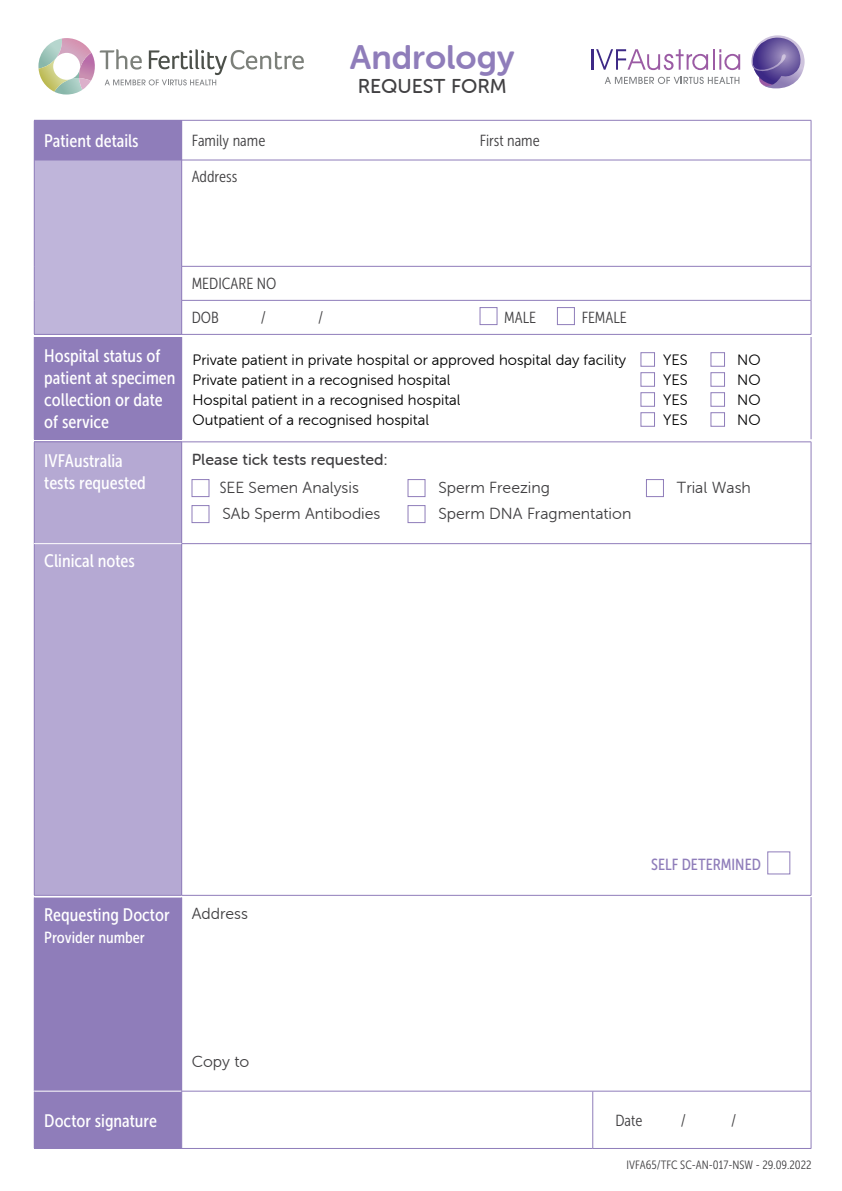
<style>
.page{position:relative;width:842px;height:1191px;background:#fff}
.page>*{position:absolute;margin:0;border:0;box-sizing:border-box;transform-origin:0 0}
.t1{font:34px "Museo Sans Rounded 700";color:#8f7dba}
.t2{font:20px "Museo Sans Rounded 500";color:#414042}
.t3{font:18px/22px "Museo Sans Cond 500";color:#fff}
.t4{font:16px "Museo Sans Rounded 300";color:#414042}
.t5{font:16px/33.6px "Museo Sans Cond 300";color:#414042}
.t6{font:16px "Museo Sans Rounded 500";color:#414042}
.t7{font:16px "Museo Sans Cond 500";color:#fff}
.t8{font:16px "Museo Sans Cond 500";color:#8f7dba}
.t9{font:15px "Museo Sans Rounded 300";color:#000}
.t10{font:12px "Museo Sans Cond 300";color:#414042}
.s1{font-family:"Museo Sans Cond 300"}
</style>
<div class="page">
<div style="left:34px;top:897px;width:148px;height:193px;background:#8f7dba"></div>
<hr style="left:811px;top:897px;width:1px;height:193px;background:#8f7dba">
<div style="left:34px;top:1091px;width:148px;height:57px;background:#8f7dba"></div>
<svg style="left:182px;top:1091px;width:629px;height:57px"></svg>
<hr style="left:181px;top:1090px;width:412px;height:1px;background:#8f7dba">
<hr style="left:593px;top:1090px;width:218px;height:1px;background:#8f7dba">
<hr style="left:592px;top:1091px;width:1px;height:57px;background:#8f7dba">
<hr style="left:811px;top:1091px;width:1px;height:57px;background:#8f7dba">
<hr style="left:182px;top:1148px;width:411px;height:1px;background:#8f7dba">
<hr style="left:593px;top:1148px;width:218px;height:1px;background:#8f7dba">
<hr style="left:34px;top:1148px;width:148px;height:1px;background:#8f7dba">
<div style="left:34px;top:120px;width:148px;height:40px;background:#8f7dba"></div>
<div style="left:34px;top:160px;width:148px;height:174px;background:#bfb5da"></div>
<hr style="left:182px;top:120px;width:629px;height:1px;background:#8f7dba">
<hr style="left:811px;top:121px;width:1px;height:39px;background:#8f7dba">
<hr style="left:34px;top:160px;width:1px;height:106px;background:#8f7dba">
<hr style="left:34px;top:266px;width:1px;height:34px;background:#8f7dba">
<hr style="left:34px;top:300px;width:1px;height:34px;background:#8f7dba">
<hr style="left:35px;top:160px;width:146px;height:1px;background:#8f7dba">
<hr style="left:181px;top:160px;width:1px;height:106px;background:#8f7dba">
<hr style="left:182px;top:160px;width:629px;height:1px;background:#8f7dba">
<hr style="left:811px;top:160px;width:1px;height:106px;background:#8f7dba">
<hr style="left:181px;top:266px;width:1px;height:34px;background:#8f7dba">
<hr style="left:182px;top:266px;width:629px;height:1px;background:#8f7dba">
<hr style="left:811px;top:266px;width:1px;height:34px;background:#8f7dba">
<hr style="left:34px;top:334px;width:148px;height:1px;background:#8f7dba">
<hr style="left:181px;top:300px;width:1px;height:34px;background:#8f7dba">
<hr style="left:182px;top:300px;width:629px;height:1px;background:#8f7dba">
<hr style="left:811px;top:300px;width:1px;height:34px;background:#8f7dba">
<hr style="left:182px;top:334px;width:629px;height:1px;background:#8f7dba">
<div style="left:480px;top:307px;width:17px;height:18px;border:1px solid #8f7dba"></div>
<div style="left:557px;top:307px;width:18px;height:18px;border:1px solid #8f7dba"></div>
<div style="left:34px;top:442px;width:148px;height:102px;background:#b5a9d3"></div>
<hr style="left:34px;top:441px;width:148px;height:1px;background:#8f7dba">
<hr style="left:34px;top:442px;width:1px;height:102px;background:#8f7dba">
<hr style="left:182px;top:441px;width:629px;height:1px;background:#8f7dba">
<hr style="left:181px;top:442px;width:1px;height:102px;background:#8f7dba">
<hr style="left:811px;top:442px;width:1px;height:102px;background:#8f7dba">
<div style="left:192px;top:479px;width:17px;height:18px;border:1px solid #8f7dba"></div>
<div style="left:408px;top:479px;width:17px;height:18px;border:1px solid #8f7dba"></div>
<div style="left:646px;top:479px;width:18px;height:18px;border:1px solid #8f7dba"></div>
<div style="left:192px;top:505px;width:17px;height:18px;border:1px solid #8f7dba"></div>
<div style="left:408px;top:505px;width:17px;height:18px;border:1px solid #8f7dba"></div>
<div style="left:34px;top:543px;width:148px;height:352px;background:#b5a9d3"></div>
<hr style="left:181px;top:543px;width:630px;height:1px;background:#8f7dba">
<hr style="left:811px;top:544px;width:1px;height:351px;background:#8f7dba">
<hr style="left:182px;top:895px;width:629px;height:1px;background:#8f7dba">
<hr style="left:34px;top:543px;width:147px;height:1px;background:#fff">
<hr style="left:34px;top:544px;width:1px;height:351px;background:#8f7dba">
<hr style="left:181px;top:544px;width:1px;height:351px;background:#8f7dba">
<hr style="left:34px;top:895px;width:148px;height:1px;background:#8f7dba">
<div style="left:767px;top:851px;width:23px;height:23px;border:1px solid #8f7dba"></div>
<div style="left:34px;top:337px;width:148px;height:102px;background:#8f7dba"></div>
<hr style="left:811px;top:337px;width:1px;height:102px;background:#8f7dba">
<div style="left:641px;top:352px;width:14px;height:14px;border:1px solid #8f7dba"></div>
<div style="left:711px;top:352px;width:14px;height:14px;border:1px solid #8f7dba"></div>
<div style="left:641px;top:372px;width:14px;height:14px;border:1px solid #8f7dba"></div>
<div style="left:711px;top:372px;width:14px;height:14px;border:1px solid #8f7dba"></div>
<div style="left:641px;top:392px;width:14px;height:14px;border:1px solid #8f7dba"></div>
<div style="left:711px;top:392px;width:14px;height:14px;border:1px solid #8f7dba"></div>
<div style="left:641px;top:412px;width:14px;height:14px;border:1px solid #8f7dba"></div>
<div style="left:711px;top:412px;width:14px;height:14px;border:1px solid #8f7dba"></div>
<svg style="left:751px;top:35px;width:54px;height:54px"></svg>
<hr style="left:591px;top:49px;width:2px;height:21px;background:#3d2986">
<svg style="left:596px;top:49px;width:112px;height:21px"></svg>
<hr style="left:713px;top:49px;width:2px;height:21px;background:#9b5ba4">
<svg style="left:719px;top:49px;width:21px;height:21px"></svg>
<svg style="left:605px;top:77px;width:134px;height:7px"></svg>
<svg style="left:38px;top:38px;width:266px;height:56px"></svg>
<h1 class="t1" style="left:350px;top:38px;width:166px">Andrology</h1>
<h2 class="t2" style="left:358px;top:75px;width:150px">REQUEST FORM</h2>
<p class="t3" style="left:44px;top:130px;width:96px">Patient details</p>
<p class="t5" style="left:192px;top:124px;width:75px">Family name</p>
<p class="t5" style="left:480px;top:124px;width:61px">First name</p>
<p class="t5" style="left:192px;top:160px;width:47px">Address</p>
<p class="t5" style="left:192px;top:267px;width:86px">MEDICARE NO<br>DOB</p>
<p class="t5" style="left:261px;top:301px;width:7px">/</p>
<p class="t5" style="left:318px;top:301px;width:7px">/</p>
<p class="t5" style="left:504px;top:301px;width:33px">MALE</p>
<p class="t5" style="left:582px;top:301px;width:47px">FEMALE</p>
<p class="t3" style="left:44px;top:345px;width:133px">Hospital status of patient at specimen collection or date of service</p>
<p class="t9" style="left:193px;top:351px;width:435px">Private patient in private hospital or approved hospital day facility</p>
<p class="t9" style="left:663px;top:351px;width:26px">YES</p>
<p class="t9" style="left:737px;top:351px;width:25px">NO</p>
<p class="t9" style="left:193px;top:371px;width:259px">Private patient in a recognised hospital</p>
<p class="t9" style="left:663px;top:371px;width:26px">YES</p>
<p class="t9" style="left:737px;top:371px;width:25px">NO</p>
<p class="t9" style="left:193px;top:391px;width:269px">Hospital patient in a recognised hospital</p>
<p class="t9" style="left:663px;top:391px;width:26px">YES</p>
<p class="t9" style="left:737px;top:391px;width:25px">NO</p>
<p class="t9" style="left:193px;top:411px;width:238px">Outpatient of a recognised hospital</p>
<p class="t9" style="left:663px;top:411px;width:26px">YES</p>
<p class="t9" style="left:737px;top:411px;width:25px">NO</p>
<p class="t3" style="left:44px;top:449px;width:103px">IVFAustralia tests requested</p>
<p class="t6" style="left:192px;top:451px;width:197px">Please tick tests requested:</p>
<p class="t4" style="left:220px;top:479px;width:141px"><span class="s1">S</span>EE Semen Analysis</p>
<p class="t4" style="left:438px;top:479px;width:113px">Sperm Freezing</p>
<p class="t4" style="left:677px;top:479px;width:76px">Trial Wash</p>
<p class="t4" style="left:222px;top:505px;width:159px">SAb Sperm Antibodies</p>
<p class="t4" style="left:438px;top:505px;width:194px">Sperm DNA Fragmentation</p>
<p class="t3" style="left:44px;top:550px;width:92px">Clinical notes</p>
<p class="t3" style="left:44px;top:903px;width:127px">Requesting Doctor</p>
<p class="t7" style="left:44px;top:928px;width:102px">Provider number</p>
<p class="t4" style="left:192px;top:905px;width:58px">Address</p>
<p class="t4" style="left:192px;top:1053px;width:59px">Copy to</p>
<p class="t8" style="left:651px;top:856px;width:111px">SELF DETERMINED</p>
<p class="t3" style="left:44px;top:1109px;width:114px">Doctor signature</p>
<p class="t5" style="left:615px;top:1103px;width:28px">Date</p>
<p class="t5" style="left:681px;top:1103px;width:7px">/</p>
<p class="t5" style="left:731px;top:1103px;width:7px">/</p>
<p class="t10" style="left:626px;top:1158px;width:187px">IVFA65/TFC SC-AN-017-NSW - 29.09.2022</p>
</div>
